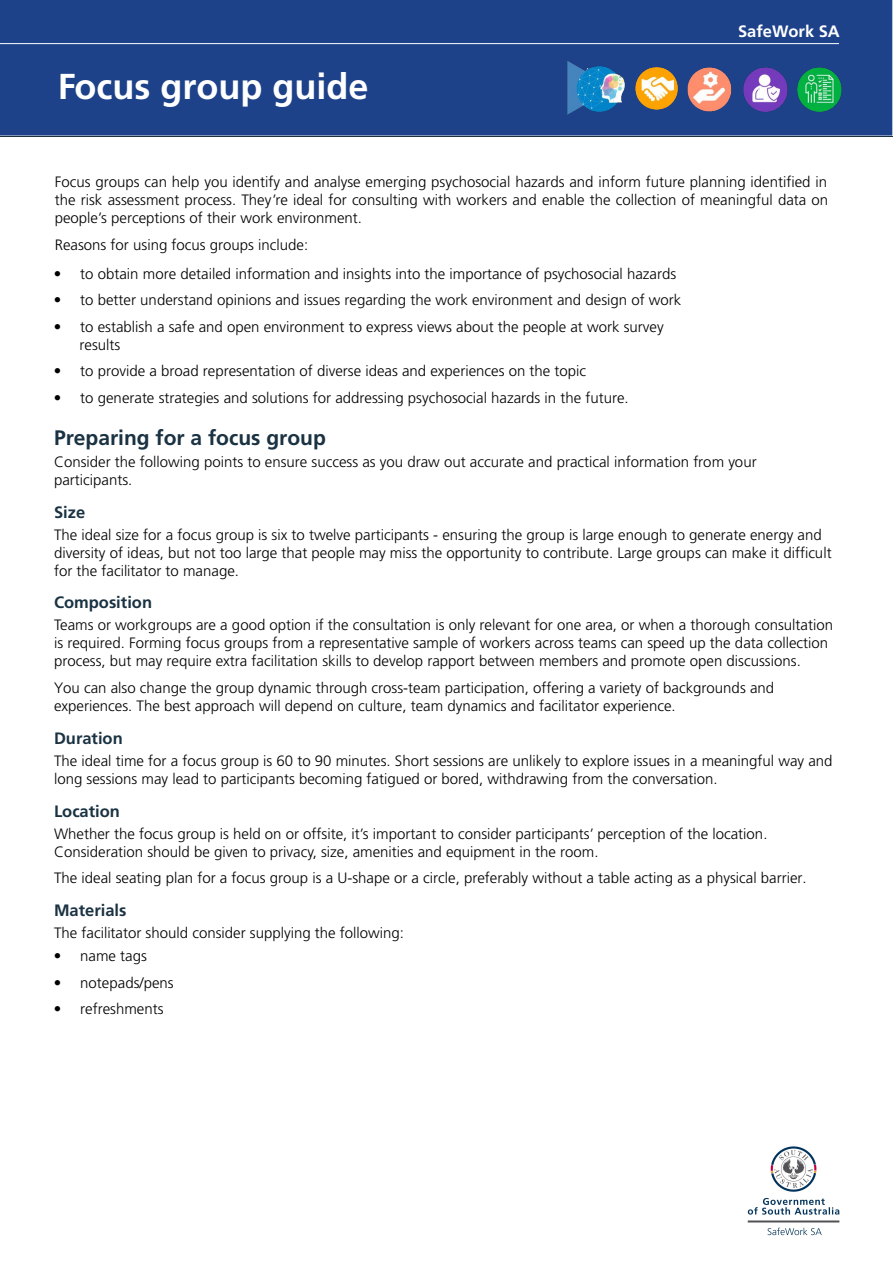
<style>
.page{position:relative;width:893px;height:1263px;background:#fff}
.page>*{position:absolute;margin:0;border:0;box-sizing:border-box;transform-origin:0 0}
.t1{font:700 36px "Frutiger LT Pro";color:#fff}
.t2{font:700 21px "Frutiger LT Pro";color:#1a3242}
.t3{font:700 16.5px "Frutiger LT Pro";color:#1a3242}
.t4{font:700 16.5px "Frutiger LT Pro";color:#fff}
.t5{font:300 15px/18px "Frutiger LT Pro";color:#000}
.s1{font-family:"Meta Plus Normal";font-weight:400}
</style>
<div class="page">
<img style="left:747px;top:1146px;width:93px;height:90px">
<div style="left:1px;top:1px;width:891px;height:134px;background:#1d428a"></div>
<hr style="left:0;top:43px;width:839px;height:1px;background:#fff">
<img style="left:494px;top:40px;width:356px;height:97px">
<h1 class="t1" style="left:58px;top:65px;width:312px">Focus group guide</h1>
<p class="t4" style="left:738px;top:21px;width:103px">SafeWork SA</p>
<p class="t5" style="left:55px;top:173px;width:775px;text-align:justify">Focus groups can help you identify and analyse emerging psychosocial hazards and inform future planning identified in the risk assessment process. They’re ideal for consulting with workers and enable the collection of meaningful data on people’s perceptions of their work environment.</p>
<p class="t5" style="left:55px;top:236px;width:255px">Reasons for using focus groups include:</p>
<p class="t5" style="left:54px;top:264px;width:624px"><span class="s1">•</span> to obtain more detailed information and insights into the importance of psychosocial hazards</p>
<p class="t5" style="left:54px;top:291px;width:629px"><span class="s1">•</span> to better understand opinions and issues regarding the work environment and design of work</p>
<p class="t5" style="left:80px;top:317px;width:586px;text-indent:-26px"><span class="s1">•</span> to establish a safe and open environment to express views about the people at work survey results</p>
<p class="t5" style="left:54px;top:362px;width:534px"><span class="s1">•</span> to provide a broad representation of diverse ideas and experiences on the topic</p>
<p class="t5" style="left:54px;top:388px;width:576px"><span class="s1">•</span> to generate strategies and solutions for addressing psychosocial hazards in the future.</p>
<h2 class="t2" style="left:54px;top:425px;width:273px">Preparing for a focus group</h2>
<p class="t5" style="left:54px;top:453px;width:704px">Consider the following points to ensure success as you draw out accurate and practical information from your participants.</p>
<p class="t3" style="left:54px;top:502px;width:33px">Size</p>
<p class="t5" style="left:54px;top:525px;width:779px">The ideal size for a focus group is six to twelve participants - ensuring the group is large enough to generate energy and diversity of ideas, but not too large that people may miss the opportunity to contribute. Large groups can make it difficult for the facilitator to manage.</p>
<p class="t3" style="left:54px;top:593px;width:100px">Composition</p>
<p class="t5" style="left:54px;top:616px;width:780px">Teams or workgroups are a good option if the consultation is only relevant for one area, or when a thorough consultation is required. Forming focus groups from a representative sample of workers across teams can speed up the data collection process, but may require extra facilitation skills to develop rapport between members and promote open discussions.</p>
<p class="t5" style="left:54px;top:679px;width:722px">You can also change the group dynamic through cross-team participation, offering a variety of backgrounds and experiences. The best approach will depend on culture, team dynamics and facilitator experience.</p>
<p class="t3" style="left:54px;top:728px;width:70px">Duration</p>
<p class="t5" style="left:54px;top:752px;width:780px">The ideal time for a focus group is 60 to 90 minutes. Short sessions are unlikely to explore issues in a meaningful way and long sessions may lead to participants becoming fatigued or bored, withdrawing from the conversation.</p>
<p class="t3" style="left:54px;top:801px;width:67px">Location</p>
<p class="t5" style="left:54px;top:824px;width:715px">Whether the focus group is held on or offsite, it’s important to consider participants’ perception of the location.<br>Consideration should be given to privacy, size, amenities and equipment in the room.</p>
<p class="t5" style="left:54px;top:869px;width:754px">The ideal seating plan for a focus group is a U-shape or a circle, preferably without a table acting as a physical barrier.</p>
<p class="t3" style="left:54px;top:900px;width:74px">Materials</p>
<p class="t5" style="left:54px;top:924px;width:352px">The facilitator should consider supplying the following:</p>
<p class="t5" style="left:54px;top:947px;width:94px"><span class="s1">•</span> name tags</p>
<p class="t5" style="left:54px;top:974px;width:121px"><span class="s1">•</span> notepads/pens</p>
<p class="t5" style="left:54px;top:1000px;width:111px"><span class="s1">•</span> refreshments</p>
</div>
